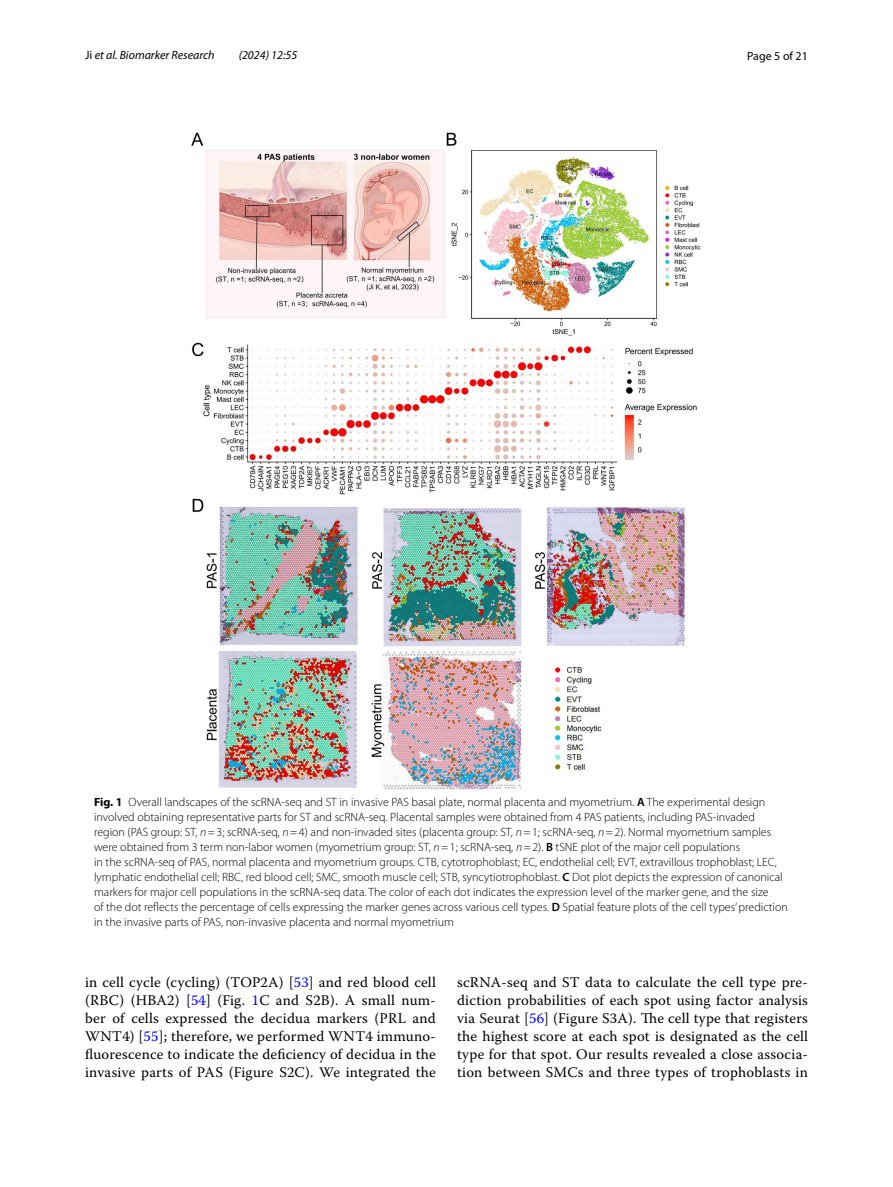
<style>
.page{position:relative;width:893px;height:1187px;background:#fff}
.page>*{position:absolute;margin:0;border:0;box-sizing:border-box;transform-origin:0 0}
.t1{font:14.7px/18px "Warnock Pro";letter-spacing:.015em;color:#000;text-align:justify}
.t2{font:300 12px/15px "Myriad Pro";color:#000}
.t3{font:italic 12px "Myriad Pro";color:#000}
.t4{font:12px "Myriad Pro";color:#000}
.s1{font-style:normal}
.s2{font-weight:700}
.s3{font-weight:600}
.s4{font-style:italic}
.s5{color:#00f}
</style>
<div class="page">
<img style="left:191px;top:133px;width:510px;height:657px">
<p class="t3" style="left:85px;top:48px;width:131px"><span class="s1">Ji</span> et al. Biomarker Research</p>
<p class="t3" style="left:239px;top:48px;width:60px">(2024) 12:55</p>
<p class="t4" style="left:747px;top:48px;width:62px">Page 5 of 21</p>
<p class="t2" style="left:94px;top:794px;width:695px"><span class="s2">Fig. 1</span> Overall landscapes of the scRNA-seq and ST in invasive PAS basal plate, normal placenta and myometrium. <span class="s3">A</span> The experimental design involved obtaining representative parts for ST and scRNA-seq. Placental samples were obtained from 4 PAS patients, including PAS-invaded region (PAS group: ST, <span class="s4">n</span>=3; scRNA-seq, <span class="s4">n</span>=4) and non-invaded sites (placenta group: ST, <span class="s4">n</span>=1; scRNA-seq, <span class="s4">n</span>=2). Normal myometrium samples were obtained from 3 term non-labor women (myometrium group: ST, <span class="s4">n</span>=1; scRNA-seq, <span class="s4">n</span>=2). <span class="s3">B</span> tSNE plot of the major cell populations<br>in the scRNA-seq of PAS, normal placenta and myometrium groups. CTB, cytotrophoblast; EC, endothelial cell; EVT, extravillous trophoblast; LEC, lymphatic endothelial cell; RBC, red blood cell; SMC, smooth muscle cell; STB, syncytiotrophoblast. <span class="s3">C</span> Dot plot depicts the expression of canonical markers for major cell populations in the scRNA-seq data. The color of each dot indicates the expression level of the marker gene, and the size<br>of the dot reflects the percentage of cells expressing the marker genes across various cell types. <span class="s3">D</span> Spatial feature plots of the cell types’ prediction in the invasive parts of PAS, non-invasive placenta and normal myometrium</p>
<p class="t1" style="left:85px;top:972px;width:352px">in cell cycle (cycling) (TOP2A) [<span class="s5">53</span>] and red blood cell (RBC) (HBA2) [<span class="s5">54</span>] (Fig. <span class="s5">1</span>C and S2B). A small num&shy;ber of cells expressed the decidua markers (PRL and WNT4) [<span class="s5">55</span>]; therefore, we performed WNT4 immuno&shy;fluorescence to indicate the deficiency of decidua in the invasive parts of PAS (Figure S2C). We integrated the</p>
<p class="t1" style="left:457px;top:972px;width:352px">scRNA-seq and ST data to calculate the cell type pre&shy;diction probabilities of each spot using factor analysis via Seurat [<span class="s5">56</span>] (Figure S3A). The cell type that registers the highest score at each spot is designated as the cell type for that spot. Our results revealed a close associa&shy;tion between SMCs and three types of trophoblasts in</p>
</div>
